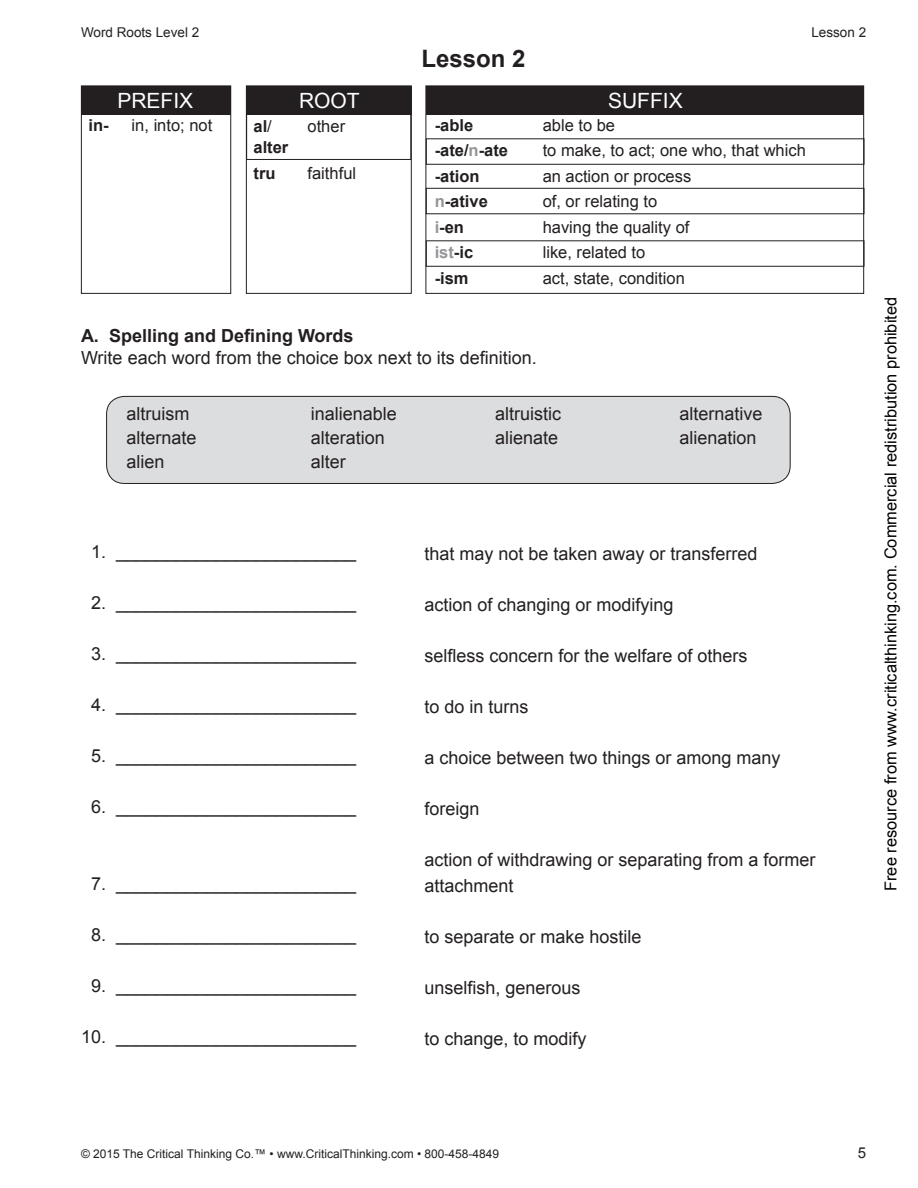
<style>
.page{position:relative;width:918px;height:1188px;background:#fff}
.page>*{position:absolute;margin:0;border:0;box-sizing:border-box;transform-origin:0 0}
.t1{font:700 24px "Arial";color:#231f20}
.t2{font:21px "Arial";color:#fff}
.t3{font:18px/24px "Arial";color:#231f20}
.t4{font:16.5px "Arial";color:#231f20}
.t5{font:700 16.5px/25.5px "Arial";color:#231f20}
.t6{font:700 16.5px "Arial";color:#939598}
.t7{font:16.35px "Arial";color:#000}
.t8{font:15px "Arial";color:#231f20}
.t9{font:13.5px "Arial";color:#231f20}
.t10{font:12px "Arial";color:#231f20}
.s1{font-weight:400}
.s2{color:#939598}
.s3{color:#231f20}
.s4{font-weight:700}
</style>
<div class="page">
<div style="left:107px;top:396px;width:683px;height:87px;background:#dcdddf;border-radius:18px"></div>
<div style="left:106px;top:396px;width:685px;height:88px;border:1px solid #231f20;border-radius:18px"></div>
<div style="left:246px;top:111px;width:165px;height:49px;border:1px solid #231f20"></div>
<div style="left:246px;top:86px;width:166px;height:29px;background:#231f20"></div>
<div style="left:426px;top:86px;width:438px;height:29px;background:#231f20"></div>
<div style="left:82px;top:86px;width:149px;height:29px;background:#231f20"></div>
<div style="left:246px;top:86px;width:166px;height:208px;border:1px solid #231f20"></div>
<div style="left:81px;top:86px;width:150px;height:208px;border:1px solid #231f20"></div>
<div style="left:426px;top:86px;width:438px;height:208px;border:1px solid #231f20"></div>
<div style="left:426px;top:138px;width:438px;height:27px;border:1px solid #231f20"></div>
<div style="left:426px;top:188px;width:438px;height:26px;border:1px solid #231f20"></div>
<div style="left:426px;top:240px;width:438px;height:27px;border:1px solid #231f20"></div>
<p class="t9" style="left:81px;top:23px;width:120px">Word Roots Level 2</p>
<p class="t9" style="left:859px;top:23px;width:9px">1</p>
<p class="t9" style="left:811px;top:23px;width:56px">Lesson 2</p>
<p class="t1" style="left:422px;top:42px;width:106px">Lesson 2</p>
<p class="t2" style="left:117px;top:87px;width:77px">PREFIX</p>
<p class="t2" style="left:299px;top:87px;width:62px">ROOT</p>
<p class="t2" style="left:608px;top:87px;width:76px">SUFFIX</p>
<p class="t5" style="left:89px;top:113px;width:22px">in-</p>
<p class="t4" style="left:132px;top:115px;width:82px">in, into; not</p>
<p class="t5" style="left:254px;top:114px;width:20px">al<span class="s1">/</span></p>
<p class="t4" style="left:308px;top:116px;width:39px">other</p>
<p class="t5" style="left:254px;top:135px;width:36px">alter tru</p>
<p class="t4" style="left:308px;top:162px;width:50px">faithful</p>
<p class="t5" style="left:435px;top:113px;width:40px">-able</p>
<p class="t4" style="left:543px;top:114px;width:74px">able to be</p>
<p class="t5" style="left:435px;top:138px;width:75px">-ate/<span class="s2">n</span>-ate</p>
<p class="t4" style="left:543px;top:140px;width:265px">to make, to act; one who, that which</p>
<p class="t5" style="left:435px;top:164px;width:46px">-ation</p>
<p class="t4" style="left:543px;top:165px;width:150px">an action or process</p>
<p class="t5" style="left:435px;top:189px;width:55px"><span class="s2">n</span>-ative</p>
<p class="t4" style="left:543px;top:191px;width:116px">of, or relating to</p>
<p class="t5" style="left:435px;top:215px;width:31px"><span class="s2">i</span>-en</p>
<p class="t4" style="left:543px;top:216px;width:148px">having the quality of</p>
<p class="t6" style="left:435px;top:241px;width:40px">ist<span class="s3">-ic</span></p>
<p class="t4" style="left:543px;top:242px;width:104px">like, related to</p>
<p class="t5" style="left:435px;top:266px;width:35px">-ism</p>
<p class="t4" style="left:543px;top:267px;width:144px">act, state, condition</p>
<p class="t3" style="left:81px;top:325px;width:457px;line-height:21.6px"><span class="s4">A. Spelling and Defining Words<br></span>Write each word from the choice box next to its definition.</p>
<p class="t3" style="left:126px;top:402px;width:72px">altruism alternate alien</p>
<p class="t3" style="left:311px;top:402px;width:88px">inalienable alteration alter</p>
<p class="t3" style="left:495px;top:402px;width:68px">altruistic alienate</p>
<p class="t3" style="left:680px;top:402px;width:85px">alternative alienation</p>
<p class="t3" style="left:91px;top:540px;width:267px">1. ________________________</p>
<p class="t3" style="left:91px;top:591px;width:267px">2. ________________________</p>
<p class="t3" style="left:91px;top:642px;width:267px">3. ________________________</p>
<p class="t3" style="left:91px;top:693px;width:267px">4. ________________________</p>
<p class="t3" style="left:91px;top:744px;width:267px">5. ________________________</p>
<p class="t3" style="left:91px;top:795px;width:267px">6. ________________________</p>
<p class="t3" style="left:91px;top:872px;width:267px">7. ________________________</p>
<p class="t3" style="left:91px;top:923px;width:267px">8. ________________________</p>
<p class="t3" style="left:91px;top:974px;width:267px">9. ________________________</p>
<p class="t3" style="left:81px;top:1025px;width:277px">10. ________________________</p>
<p class="t3" style="left:424px;top:542px;width:335px">that may not be taken away or transferred</p>
<p class="t3" style="left:424px;top:593px;width:251px">action of changing or modifying</p>
<p class="t3" style="left:424px;top:644px;width:325px">selfless concern for the welfare of others</p>
<p class="t3" style="left:424px;top:695px;width:106px">to do in turns</p>
<p class="t3" style="left:424px;top:746px;width:358px">a choice between two things or among many</p>
<p class="t3" style="left:424px;top:797px;width:57px">foreign</p>
<p class="t3" style="left:424px;top:847px;width:393px;line-height:25.5px">action of withdrawing or separating from a former attachment</p>
<p class="t3" style="left:424px;top:924px;width:219px">to separate or make hostile</p>
<p class="t3" style="left:424px;top:975px;width:158px">unselfish, generous</p>
<p class="t3" style="left:424px;top:1026px;width:164px">to change, to modify</p>
<p class="t7" style="left:880px;top:891px;width:595px;rotate:-90deg">Free resource from www.criticalthinking.com. Commercial redistribution prohibited</p>
<p class="t10" style="left:81px;top:1146px;width:420px">© 2015 The Critical Thinking Co.™ • www.CriticalThinking.com • 800-458-4849</p>
<p class="t8" style="left:858px;top:1143px;width:10px">5</p>
</div>
